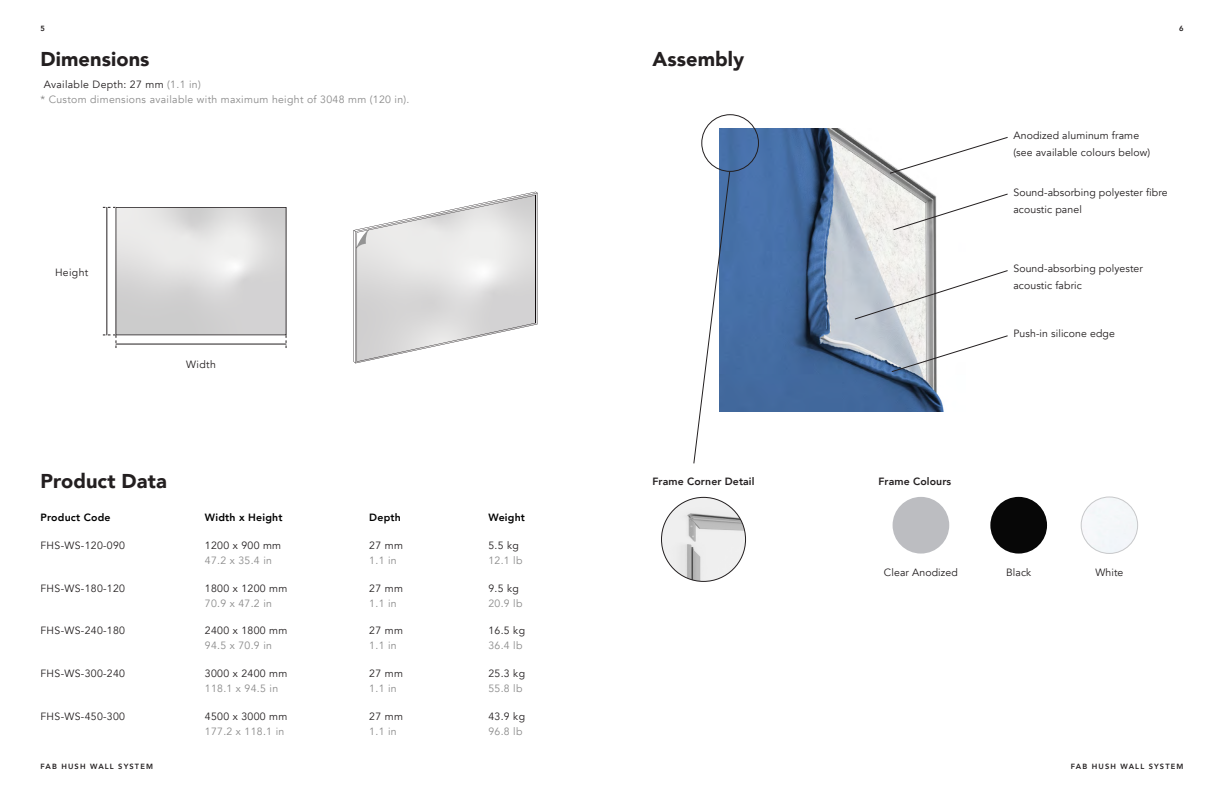
<style>
.page{position:relative;width:1224px;height:792px;background:#fff}
.page>*{position:absolute;margin:0;border:0;box-sizing:border-box;transform-origin:0 0}
.t1{font:900 20px "Avenir";letter-spacing:.005em;color:#231f20}
.Subtitle___List{font:10.5px/17px "Avenir";letter-spacing:.01em;color:#231f20}
.t2{font:10.5px "Avenir";letter-spacing:.03em;color:#8a8a8a}
.Subtitle___List-2{font:10.5px "Avenir";letter-spacing:.03em;color:#231f20}
.t3{font:800 10.5px "Avenir";letter-spacing:.02em;color:#000}
.Subtitle___List-3{font:800 10.5px "Avenir";letter-spacing:.01em;color:#231f20}
.t4{font:800 7.5px "Avenir";letter-spacing:.15em;color:#231f20}
.s1{color:#8a8a8a}
</style>
<div class="page">
<svg style="left:103px;top:207px;width:184px;height:141px;background:#dbdada"></svg>
<svg style="left:354px;top:192px;width:183px;height:171px"></svg>
<img style="left:720px;top:128px;width:224px;height:284px">
<svg style="left:889px;top:136px;width:119px;height:38px"></svg>
<svg style="left:892px;top:193px;width:116px;height:38px"></svg>
<svg style="left:854px;top:269px;width:154px;height:51px"></svg>
<svg style="left:891px;top:335px;width:117px;height:38px"></svg>
<div style="left:701px;top:114px;width:58px;height:58px;border:1px solid #231f20;border-radius:50%"></div>
<div style="left:990px;top:497px;width:57px;height:57px;background:#070707;border-radius:28px"></div>
<div style="left:893px;top:497px;width:56px;height:57px;background:#bcbdc1;border-radius:28px"></div>
<img style="left:662px;top:497px;width:84px;height:84px;border-radius:42px">
<div style="left:1081px;top:497px;width:57px;height:56px;background:#f4f7f9;border-radius:28px"></div>
<div style="left:1081px;top:497px;width:57px;height:57px;border:1px solid #c7c8ca;border-radius:50%"></div>
<svg style="left:693px;top:171px;width:38px;height:293px"></svg>
<p class="t4" style="left:40px;top:23px;width:6px">5</p>
<p class="t4" style="left:1179px;top:23px;width:6px">6</p>
<h1 class="t1" style="left:40px;top:42px;width:111px">Dimensions</h1>
<p class="Subtitle___List-2" style="left:44px;top:78px;width:159px">Available Depth: 27 mm <span class="s1">(1.1 in)</span></p>
<p class="t2" style="left:40px;top:93px;width:371px">* Custom dimensions available with maximum height of 3048 mm (120 in).</p>
<p class="Subtitle___List" style="left:55px;top:264px;width:35px">Height</p>
<p class="Subtitle___List" style="left:186px;top:356px;width:31px">Width</p>
<p class="t1" style="left:40px;top:464px;width:128px">Product Data</p>
<p class="t3" style="left:40px;top:509px;width:72px">Product Code</p>
<p class="t3" style="left:205px;top:509px;width:79px">Width x Height</p>
<p class="t3" style="left:369px;top:509px;width:33px">Depth</p>
<p class="t3" style="left:488px;top:509px;width:38px">Weight</p>
<p class="Subtitle___List-2" style="left:41px;top:540px;width:86px">FHS-WS-120-090</p>
<p class="Subtitle___List-2" style="left:205px;top:540px;width:78px">1200 x 900 mm</p>
<p class="t2" style="left:205px;top:555px;width:69px">47.2 x 35.4 in</p>
<p class="Subtitle___List" style="left:488px;top:537px;width:32px">5.5 kg</p>
<p class="t2" style="left:488px;top:555px;width:36px">12.1 lb</p>
<p class="Subtitle___List" style="left:369px;top:537px;width:35px">27 mm</p>
<p class="t2" style="left:369px;top:555px;width:29px">1.1 in</p>
<p class="Subtitle___List-2" style="left:41px;top:582px;width:86px">FHS-WS-180-120</p>
<p class="Subtitle___List-2" style="left:205px;top:582px;width:84px">1800 x 1200 mm</p>
<p class="t2" style="left:205px;top:597px;width:69px">70.9 x 47.2 in</p>
<p class="Subtitle___List" style="left:369px;top:580px;width:35px">27 mm</p>
<p class="t2" style="left:369px;top:597px;width:29px">1.1 in</p>
<p class="Subtitle___List" style="left:488px;top:580px;width:32px">9.5 kg</p>
<p class="t2" style="left:488px;top:597px;width:36px">20.9 lb</p>
<p class="Subtitle___List-2" style="left:41px;top:625px;width:86px">FHS-WS-240-180</p>
<p class="Subtitle___List-2" style="left:205px;top:625px;width:84px">2400 x 1800 mm</p>
<p class="t2" style="left:205px;top:640px;width:69px">94.5 x 70.9 in</p>
<p class="Subtitle___List" style="left:369px;top:623px;width:35px">27 mm</p>
<p class="t2" style="left:369px;top:640px;width:29px">1.1 in</p>
<p class="Subtitle___List" style="left:488px;top:623px;width:38px">16.5 kg</p>
<p class="t2" style="left:488px;top:640px;width:36px">36.4 lb</p>
<p class="Subtitle___List-2" style="left:41px;top:667px;width:86px">FHS-WS-300-240</p>
<p class="Subtitle___List-2" style="left:205px;top:667px;width:84px">3000 x 2400 mm</p>
<p class="t2" style="left:205px;top:682px;width:75px">118.1 x 94.5 in</p>
<p class="Subtitle___List" style="left:369px;top:665px;width:35px">27 mm</p>
<p class="t2" style="left:369px;top:682px;width:29px">1.1 in</p>
<p class="Subtitle___List" style="left:488px;top:665px;width:38px">25.3 kg</p>
<p class="t2" style="left:488px;top:682px;width:36px">55.8 lb</p>
<p class="Subtitle___List-2" style="left:41px;top:710px;width:86px">FHS-WS-450-300</p>
<p class="Subtitle___List-2" style="left:205px;top:710px;width:84px">4500 x 3000 mm</p>
<p class="t2" style="left:205px;top:725px;width:81px">177.2 x 118.1 in</p>
<p class="Subtitle___List" style="left:369px;top:708px;width:35px">27 mm</p>
<p class="t2" style="left:369px;top:725px;width:29px">1.1 in</p>
<p class="Subtitle___List" style="left:488px;top:708px;width:38px">43.9 kg</p>
<p class="t2" style="left:488px;top:725px;width:36px">96.8 lb</p>
<p class="t1" style="left:653px;top:42px;width:93px">Assembly</p>
<p class="Subtitle___List-3" style="left:653px;top:473px;width:104px">Frame Corner Detail</p>
<p class="Subtitle___List-3" style="left:878px;top:473px;width:74px">Frame Colours</p>
<p class="Subtitle___List" style="left:1013px;top:127px;width:138px">Anodized aluminum frame (see available colours below)</p>
<p class="Subtitle___List" style="left:1013px;top:184px;width:156px">Sound-absorbing polyester fibre acoustic panel</p>
<p class="Subtitle___List" style="left:1013px;top:260px;width:131px">Sound-absorbing polyester acoustic fabric</p>
<p class="Subtitle___List" style="left:1013px;top:325px;width:103px">Push-in silicone edge</p>
<p class="Subtitle___List" style="left:884px;top:564px;width:75px">Clear Anodized</p>
<p class="Subtitle___List" style="left:1006px;top:564px;width:27px">Black</p>
<p class="Subtitle___List" style="left:1095px;top:564px;width:30px">White</p>
<p class="t4" style="left:40px;top:760px;width:12px">Fab</p>
<p class="t4" style="left:61px;top:760px;width:14px">Hush</p>
<p class="t4" style="left:90px;top:760px;width:41px">Wa ll System</p>
<p class="t4" style="left:1071px;top:760px;width:12px">Fab</p>
<p class="t4" style="left:1092px;top:760px;width:14px">Hush</p>
<p class="t4" style="left:1120px;top:760px;width:41px">Wa ll System</p>
</div>
